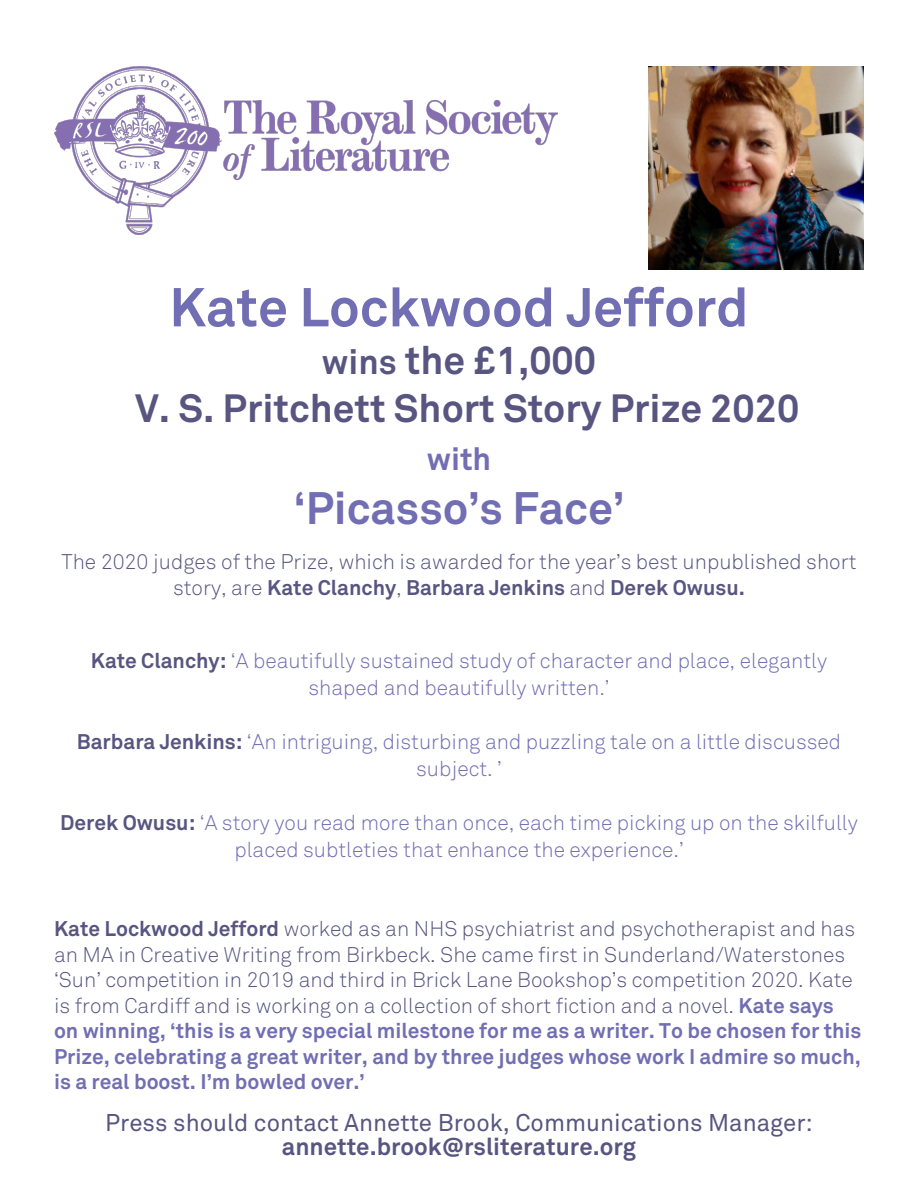
<style>
.page{position:relative;width:918px;height:1188px;background:#fff}
.page>*{position:absolute;margin:0;border:0;box-sizing:border-box;transform-origin:0 0}
.t1{font:700 54px "Akkurat";color:#716eb3}
.t2{font:700 45px "Akkurat";color:#716eb3}
.t3{font:700 39px "Akkurat";color:#585681}
.t4{font:700 31.5px "Akkurat";color:#716eb3}
.t5{font:24px "Akkurat";color:#585681}
.t6{font:700 24px "Akkurat";color:#585681}
.t7{font:300 21px/25.5px "Akkurat";color:#585681;text-align:center}
.t8{font:300 21px/27px "Akkurat";color:#716eb3;text-align:center}
.s1{font-size:34.5px}
.s2{font-weight:700}
.s3{font-weight:700;color:#585681}
.s4{font-weight:700;color:#716eb3}
</style>
<div class="page">
<img style="left:648px;top:67px;width:216px;height:203px">
<img style="left:54px;top:67px;width:504px;height:167px">
<p class="t1" style="left:169px;top:273px;width:581px">Kate Lockwood Jefford</p>
<p class="t3" style="left:322px;top:336px;width:276px"><span class="s1">wins</span> the £1,000</p>
<p class="t3" style="left:135px;top:384px;width:666px">V. S. Pritchett Short Story Prize 2020</p>
<p class="t4" style="left:427px;top:439px;width:66px">with</p>
<p class="t2" style="left:294px;top:480px;width:332px">‘Picasso’s Face’</p>
<p class="t7" style="left:61px;top:550px;width:797px">The 2020 judges of the Prize, which is awarded for the year’s best unpublished short story, are <span class="s2">Kate Clanchy</span>, <span class="s2">Barbara Jenkins</span> and <span class="s2">Derek Owusu.</span></p>
<p class="t8" style="left:91px;top:648px;width:738px"><span class="s3">Kate Clanchy:</span> ‘A beautifully sustained study of character and place, elegantly shaped and beautifully written.’</p>
<p class="t8" style="left:77px;top:729px;width:766px"><span class="s3">Barbara Jenkins:</span> ‘An intriguing, disturbing and puzzling tale on a little discussed subject. ’</p>
<p class="t8" style="left:60px;top:810px;width:799px"><span class="s3">Derek Owusu:</span> ‘A story you read more than once, each time picking up on the skilfully placed subtleties that enhance the experience.’</p>
<p class="t7" style="left:54px;top:916px;width:809px;text-align:left"><span class="s2">Kate Lockwood Jefford</span> worked as an NHS psychiatrist and psychotherapist and has an MA in Creative Writing from Birkbeck. She came first in Sunderland/Waterstones ‘Sun’ competition in 2019 and third in Brick Lane Bookshop’s competition 2020. Kate is from Cardiff and is working on a collection of short fiction and a novel. <span class="s4">Kate says on winning, ‘this is a very special milestone for me as a writer. To be chosen for this Prize, celebrating a great writer, and by three judges whose work I admire so much, is a real boost. I’m bowled over.’</span></p>
<p class="t5" style="left:105px;top:1108px;width:709px">Press should contact Annette Brook, Communications Manager:</p>
<p class="t6" style="left:282px;top:1131px;width:356px">annette.brook@rsliterature.org</p>
</div>
